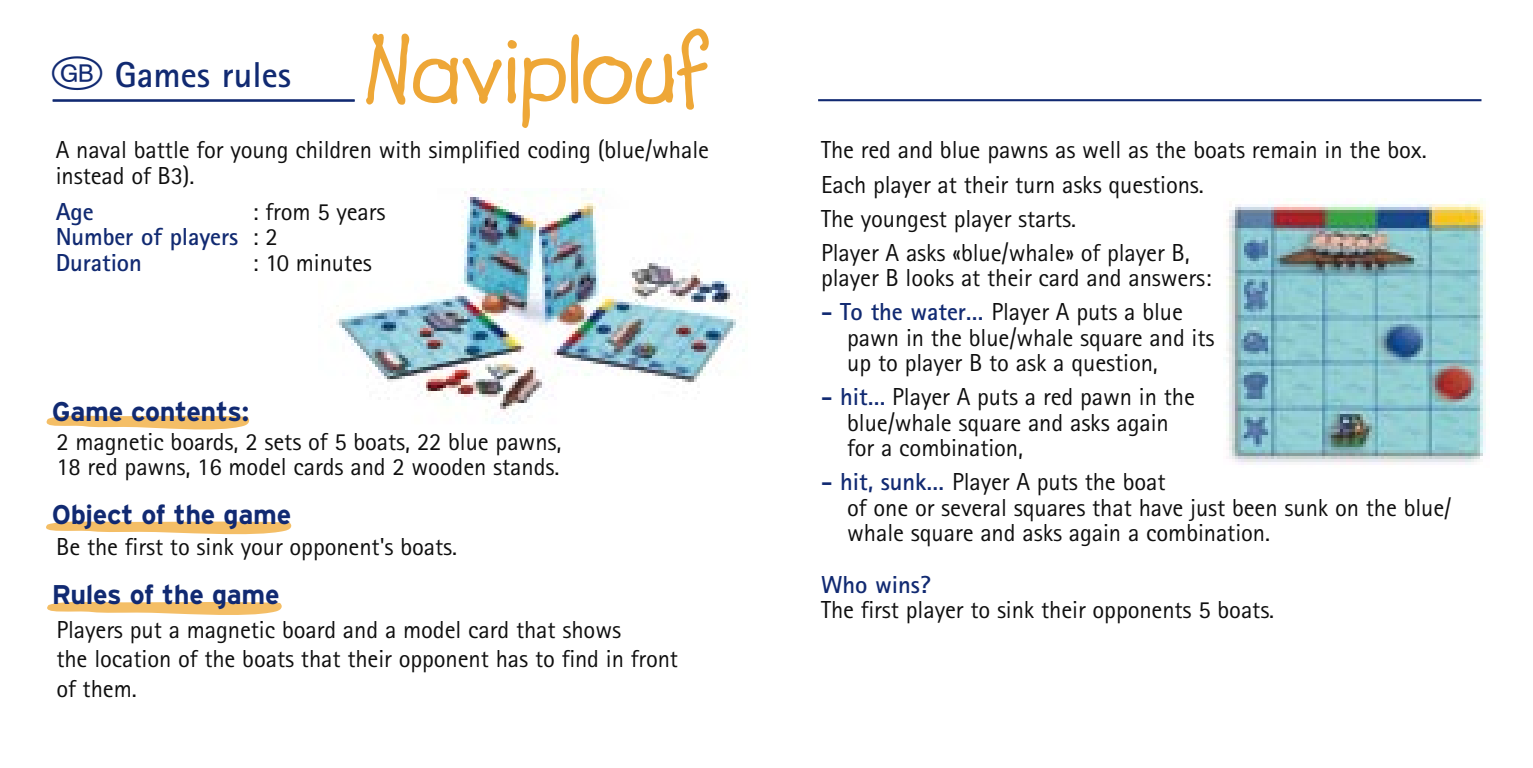
<style>
.page{position:relative;width:1533px;height:768px;background:#fff}
.page>*{position:absolute;margin:0;border:0;box-sizing:border-box;transform-origin:0 0}
.Normal_e{font:700 96px "Lemonade ICG";letter-spacing:-.02em;color:#eea737}
.Normal_e-2{font:700 36px "Agfa Rotis Sans Serif";color:#112a72}
.Normal_e-3{font:700 27px "Interstate";letter-spacing:-.01em;color:#112a72}
.Normal_e-4{font:24.6px/25.5px "Agfa Rotis Sans Serif";letter-spacing:-.005em;color:#0f0f0f}
.txt{font:700 24.6px "Agfa Rotis Sans Serif";letter-spacing:-.005em;color:#112a72}
.Normal_e-5{font:700 24.6px "Agfa Rotis Sans Serif";letter-spacing:-.005em;color:#112a72}
.txt-2{font:24.6px "Agfa Rotis Sans Serif";letter-spacing:-.005em;color:#0f0f0f}
.s1{font-weight:400;color:#0f0f0f}
.s2{font-weight:700;color:#112a72}
</style>
<div class="page">
<hr style="left:818px;top:99px;width:663px;height:2px;background:#112a72">
<img style="left:336px;top:188px;width:412px;height:236px">
<hr style="left:53px;top:99px;width:302px;height:2px;background:#112a72">
<svg style="left:47px;top:601px;width:235px;height:14px"></svg>
<svg style="left:46px;top:521px;width:246px;height:14px"></svg>
<svg style="left:46px;top:415px;width:204px;height:15px"></svg>
<img style="left:1226px;top:201px;width:260px;height:264px">
<p class="Normal_e" style="left:363px;top:13px;width:350px">Naviplouf</p>
<p class="Normal_e-4" style="left:56px;top:137px;width:655px">A naval battle for young children with simplified coding (blue/whale instead of B3).</p>
<p class="Normal_e-5" style="left:56px;top:196px;width:40px">Age</p>
<p class="Normal_e-4" style="left:252px;top:198px;width:135px">: from 5 years</p>
<p class="txt" style="left:56px;top:221px;width:224px">Number of players <span class="s1">: 2</span></p>
<p class="txt" style="left:56px;top:247px;width:88px">Duration</p>
<p class="txt-2" style="left:252px;top:248px;width:121px">: 10 minutes</p>
<p class="Normal_e-2" style="left:115px;top:52px;width:178px">Games rules</p>
<p class="Normal_e-3" style="left:52px;top:396px;width:199px">Game contents:</p>
<p class="Normal_e-4" style="left:56px;top:428px;width:507px">2 magnetic boards, 2 sets of 5 boats, 22 blue pawns,<br>18 red pawns, 16 model cards and 2 wooden stands.</p>
<p class="Normal_e-3" style="left:52px;top:499px;width:241px">Object of the game</p>
<p class="Normal_e-4" style="left:56px;top:533px;width:402px">Be the first to sink your opponent's boats.</p>
<p class="Normal_e-3" style="left:52px;top:578px;width:230px">Rules of the game</p>
<p class="Normal_e-4" style="left:56px;top:614px;width:623px;line-height:29.4px">Players put a magnetic board and a model card that shows<br>the location of the boats that their opponent has to find in front of them.</p>
<p class="Normal_e-4" style="left:821px;top:137px;width:607px">The red and blue pawns as well as the boats remain in the box.</p>
<p class="Normal_e-4" style="left:821px;top:171px;width:384px">Each player at their turn asks questions.</p>
<p class="Normal_e-4" style="left:821px;top:205px;width:257px">The youngest player starts.</p>
<p class="Normal_e-4" style="left:821px;top:239px;width:392px">Player A asks «blue/whale» of player B, player B looks at their card and answers:</p>
<p class="Normal_e-4" style="left:847px;top:299px;width:369px;text-indent:-26px"><span class="s2">- To the water…</span> Player A puts a blue pawn in the blue/whale square and its up to player B to ask a question,</p>
<p class="Normal_e-4" style="left:847px;top:384px;width:349px;text-indent:-26px"><span class="s2">- hit…</span> Player A puts a red pawn in the blue/whale square and asks again for a combination,</p>
<p class="Normal_e-4" style="left:847px;top:469px;width:606px;text-indent:-26px"><span class="s2">- hit, sunk…</span> Player A puts the boat<br>of one or several squares that have just been sunk on the blue/ whale square and asks again a combination.</p>
<p class="Normal_e-5" style="left:821px;top:568px;width:111px">Who wins?</p>
<p class="Normal_e-4" style="left:821px;top:596px;width:455px">The first player to sink their opponents 5 boats.</p>
</div>
